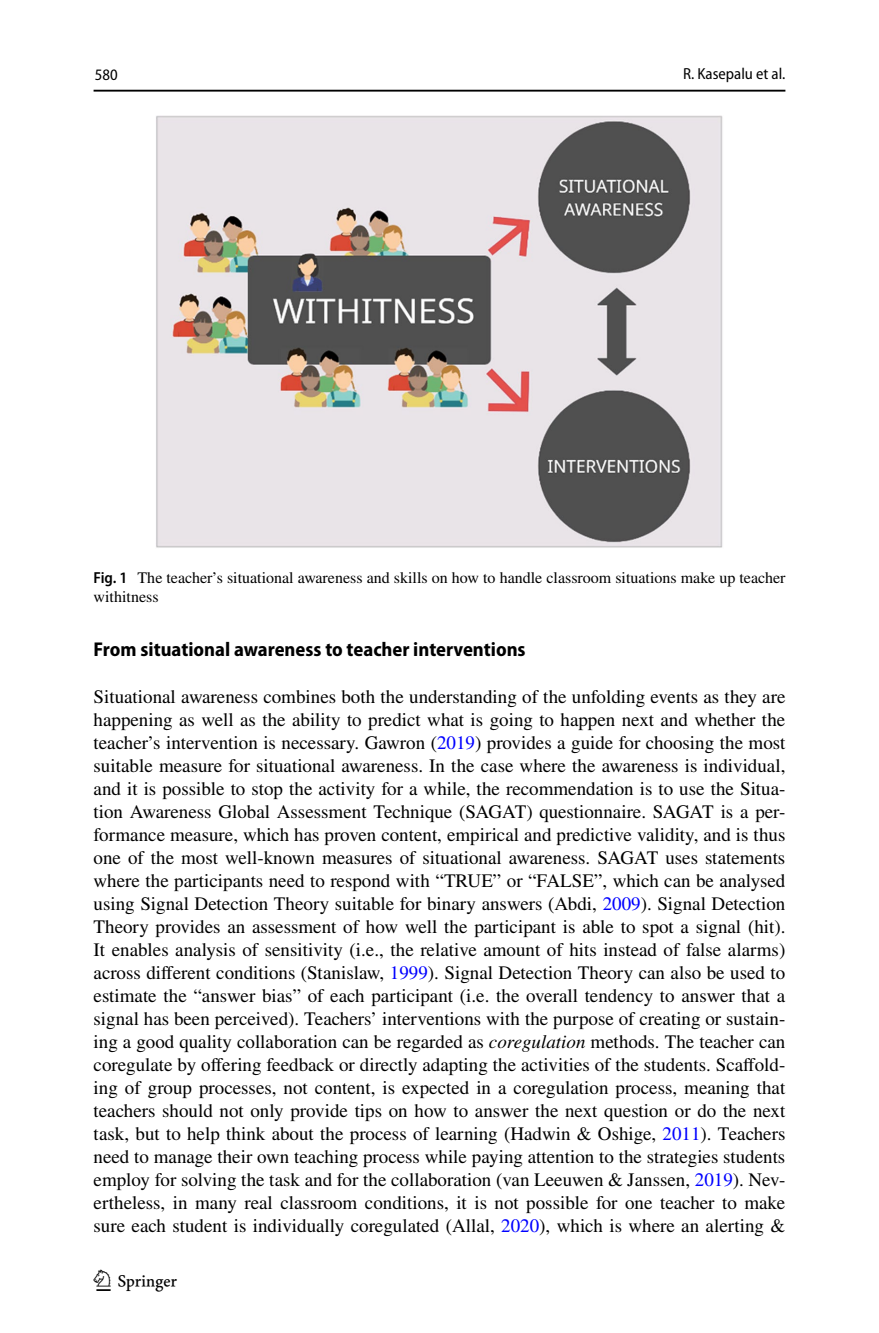
<style>
.page{position:relative;width:879px;height:1333px;background:#fff}
.page>*{position:absolute;margin:0;border:0;box-sizing:border-box;transform-origin:0 0}
.t1{font:30px "Springnew Regular 4";color:#000}
.t2{font:700 semi-condensed 20px "Myriad Pro";color:#000}
.t3{font:19px/23px "STIX";color:#000;text-align:justify}
.t4{font:16px/18.4px "STIX";color:#000}
.t5{font:semi-condensed 16px "Myriad Pro";color:#000}
.s1{font-family:"Myriad Pro";font-weight:600;font-stretch:semi-condensed}
.s2{color:#00f}
.s3{font-style:italic}
</style>
<div class="page">
<hr style="left:94px;top:90px;width:691px;height:2px;background:#000">
<img style="left:156px;top:116px;width:567px;height:432px">
<p class="t5" style="left:95px;top:66px;width:24px">580</p>
<p class="t5" style="left:683px;top:65px;width:104px">R. Kasepalu et al.</p>
<p class="t4" style="left:94px;top:570px;width:693px"><span class="s1">Fig. 1</span> The teacher’s situational awareness and skills on how to handle classroom situations make up teacher withitness</p>
<p class="t2" style="left:94px;top:638px;width:433px">From situational awareness to teacher interventions</p>
<p class="t3" style="left:94px;top:686px;width:693px">Situational awareness combines both the understanding of the unfolding events as they are happening as well as the ability to predict what is going to happen next and whether the teacher’s intervention is necessary. Gawron (<span class="s2">2019</span>) provides a guide for choosing the most suitable measure for situational awareness. In the case where the awareness is individual, and it is possible to stop the activity for a while, the recommendation is to use the Situa&shy;tion Awareness Global Assessment Technique (SAGAT) questionnaire. SAGAT is a per&shy;formance measure, which has proven content, empirical and predictive validity, and is thus one of the most well-known measures of situational awareness. SAGAT uses statements where the participants need to respond with “TRUE” or “FALSE”, which can be analysed using Signal Detection Theory suitable for binary answers (Abdi, <span class="s2">2009</span>). Signal Detection Theory provides an assessment of how well the participant is able to spot a signal (hit).<br>It enables analysis of sensitivity (i.e., the relative amount of hits instead of false alarms) across different conditions (Stanislaw, <span class="s2">1999</span>). Signal Detection Theory can also be used to estimate the “answer bias” of each participant (i.e. the overall tendency to answer that a signal has been perceived). Teachers’ interventions with the purpose of creating or sustain&shy;ing a good quality collaboration can be regarded as <span class="s3">coregulation</span> methods. The teacher can coregulate by offering feedback or directly adapting the activities of the students. Scaffold&shy;ing of group processes, not content, is expected in a coregulation process, meaning that teachers should not only provide tips on how to answer the next question or do the next task, but to help think about the process of learning (Hadwin &amp; Oshige, <span class="s2">2011</span>). Teachers need to manage their own teaching process while paying attention to the strategies students employ for solving the task and for the collaboration (van Leeuwen &amp; Janssen, <span class="s2">2019</span>). Nev&shy;ertheless, in many real classroom conditions, it is not possible for one teacher to make sure each student is individually coregulated (Allal, <span class="s2">2020</span>), which is where an alerting &amp;</p>
<h1 class="t1" style="left:96px;top:1269px;width:83px">1 3</h1>
</div>
